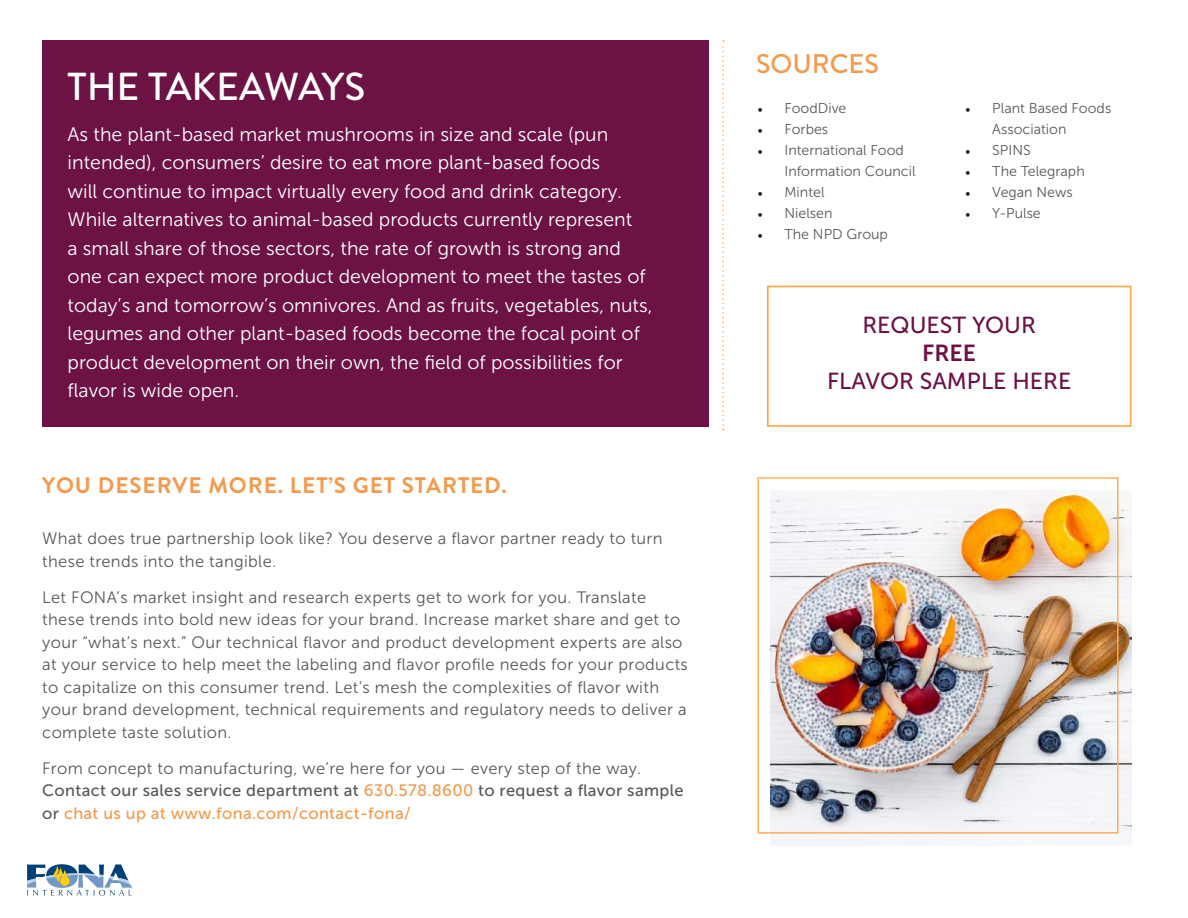
<style>
.page{position:relative;width:1188px;height:918px;background:#fff}
.page>*{position:absolute;margin:0;border:0;box-sizing:border-box;transform-origin:0 0}
.t1{font:500 39px "Brandon Grotesque";letter-spacing:-.005em;color:#fff}
.t2{font:500 27px "Brandon Grotesque";color:#f29b4e}
.t3{font:23.1px "Museo Sans 500";color:#6c1245}
.t4{font:23.1px "Museo Sans 700";color:#6c1245}
.t5{font:700 22.5px "Brandon Grotesque";letter-spacing:.04em;color:#f29b4e}
.t6{font:19.5px/28.5px "Museo Sans 300";color:#fff}
.t7{font:16.5px/22.5px "Museo Sans 300";letter-spacing:.02em;color:#57585a}
.t8{font:16.5px/22.5px "Museo Sans 500";letter-spacing:.02em;color:#57585a}
.t9{font:14.25px/21px "Museo Sans 300";color:#57585a}
.s1{color:#f29b4e}
.s2{font-family:"Minion Pro";color:#231f20}
</style>
<div class="page">
<svg style="left:27px;top:864px;width:105px;height:32px"></svg>
<div style="left:42px;top:40px;width:666px;height:387px;background:#6c1245"></div>
<svg style="left:722px;top:40px;width:2px;height:390px"></svg>
<img style="left:770px;top:490px;width:362px;height:356px">
<div style="left:757px;top:477px;width:362px;height:357px;border:1px solid #ffaa51"></div>
<div style="left:767px;top:286px;width:365px;height:141px;border:2px solid #ffaa51"></div>
<h1 class="t1" style="left:68px;top:60px;width:299px">THE TAKEAWAYS</h1>
<p class="t6" style="left:68px;top:120px;width:586px">As the plant-based market mushrooms in size and scale (pun intended), consumers’ desire to eat more plant-based foods<br>will continue to impact virtually every food and drink category.<br>While alternatives to animal-based products currently represent<br>a small share of those sectors, the rate of growth is strong and one can expect more product development to meet the tastes of today’s and tomorrow’s omnivores. And as fruits, vegetables, nuts, legumes and other plant-based foods become the focal point of product development on their own, the field of possibilities for flavor is wide open.</p>
<h3 class="t5" style="left:42px;top:470px;width:466px">YOU DESERVE MORE. LET’S GET STARTED.</h3>
<p class="t7" style="left:42px;top:527px;width:622px">What does true partnership look like? You deserve a flavor partner ready to turn these trends into the tangible.</p>
<p class="t7" style="left:42px;top:586px;width:647px">Let FONA’s market insight and research experts get to work for you. Translate these trends into bold new ideas for your brand. Increase market share and get to your “what’s next.” Our technical flavor and product development experts are also at your service to help meet the labeling and flavor profile needs for your products to capitalize on this consumer trend. Let’s mesh the complexities of flavor with your brand development, technical requirements and regulatory needs to deliver a complete taste solution.</p>
<p class="t7" style="left:42px;top:757px;width:600px">From concept to manufacturing, we’re here for you — every step of the way.</p>
<p class="t8" style="left:42px;top:779px;width:643px">Contact our sales service department at <span class="s1">630.578.8600</span> to request a flavor sample or <span class="s1">chat us up at www.fona.com/contact-fona/</span></p>
<h2 class="t2" style="left:756px;top:45px;width:124px">SOURCES</h2>
<p class="t9" style="left:757px;top:98px;width:91px"><span class="s2">•</span> FoodDive</p>
<p class="t9" style="left:757px;top:119px;width:72px"><span class="s2">•</span> Forbes</p>
<p class="t9" style="left:784px;top:140px;width:133px;text-indent:-27px"><span class="s2">•</span> International Food<br>Information Council</p>
<p class="t9" style="left:757px;top:182px;width:69px"><span class="s2">•</span> Mintel</p>
<p class="t9" style="left:757px;top:203px;width:77px"><span class="s2">•</span> Nielsen</p>
<p class="t9" style="left:757px;top:224px;width:132px"><span class="s2">•</span> The NPD Group</p>
<p class="t9" style="left:992px;top:98px;width:121px;text-indent:-27px"><span class="s2">•</span> Plant Based Foods<br>Association</p>
<p class="t9" style="left:965px;top:140px;width:67px"><span class="s2">•</span> SPINS</p>
<p class="t9" style="left:965px;top:161px;width:121px"><span class="s2">•</span> The Telegraph</p>
<p class="t9" style="left:965px;top:182px;width:109px"><span class="s2">•</span> Vegan News</p>
<p class="t9" style="left:965px;top:203px;width:77px"><span class="s2">•</span> Y-Pulse</p>
<h3 class="t3" style="left:862px;top:313px;width:175px">REQUEST YOUR</h3>
<h3 class="t4" style="left:922px;top:340px;width:56px">FREE</h3>
<h3 class="t3" style="left:827px;top:368px;width:246px">FLAVOR SAMPLE HERE</h3>
</div>
